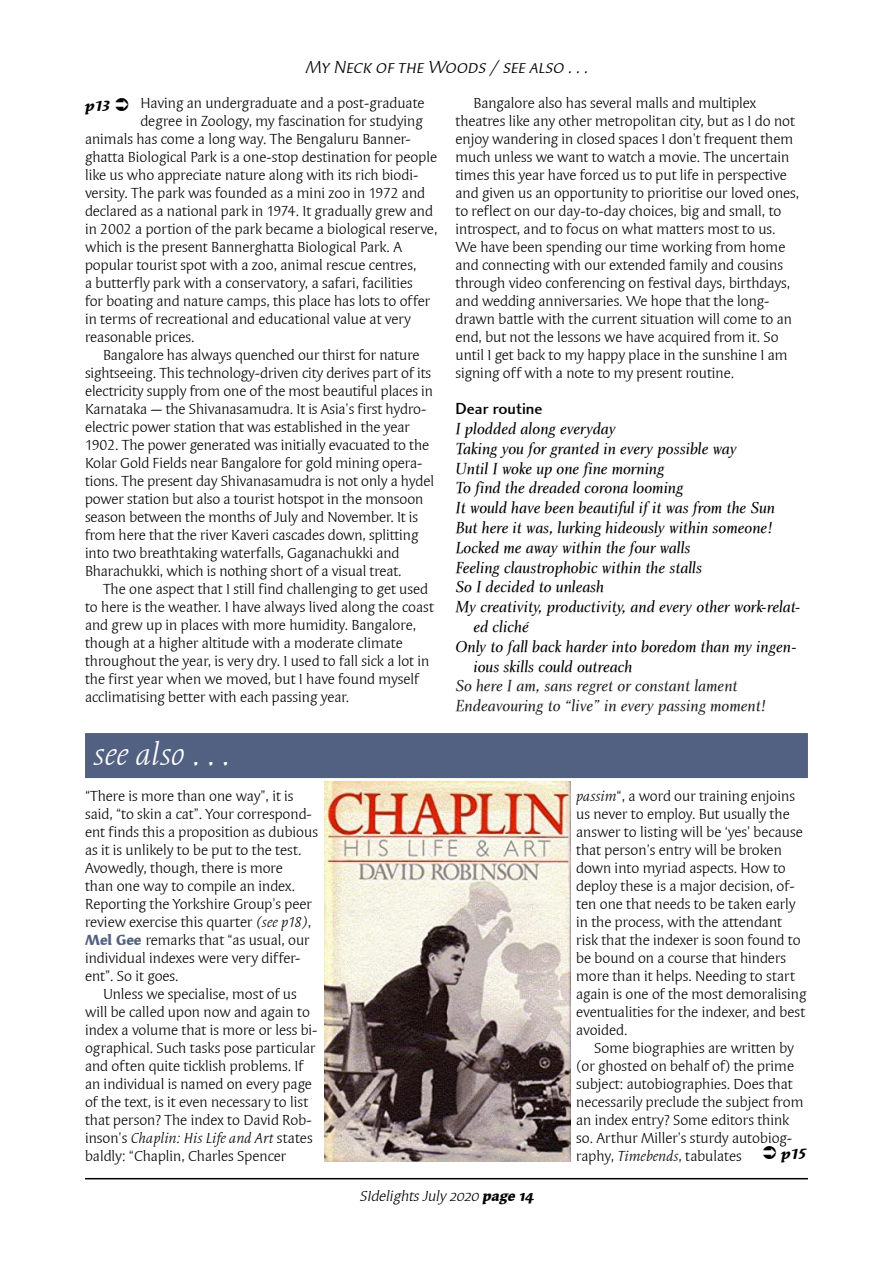
<style>
.page{position:relative;width:893px;height:1263px;background:#fff}
.page>*{position:absolute;margin:0;border:0;box-sizing:border-box;transform-origin:0 0}
.t1{font:italic 33px "Syndor OSITCTT Book";color:#fff}
.t2{font:italic 18px "Syndor SCITCTT Book";color:#000}
.t3{font:16.5px "Charlotte Book Italic LET";color:#000}
.t4{font:16.5px/19.8px "Charlotte Book Italic LET";color:#222}
.t5{font:16.5px "Charlotte Sans Medium LET";color:#000}
.t6{font:15px/18px "Syndor ITCTT Book";color:#000}
.t7{font:italic 15px "Syndor OSITCTT Book";color:#000}
.t8{font:italic 15px "Syndor ITCTT Bold";letter-spacing:-.05em;color:#000}
.s1{font-style:normal}
.s2{font-style:italic}
.s3{font-family:"Syndor ITCTT Bold";color:#526181}
.s4{font-family:"Syndor OSITCTT Bold"}
</style>
<div class="page">
<hr style="left:85px;top:1178px;width:723px;height:1px;background:#000">
<div style="left:85px;top:733px;width:723px;height:45px;background:#526181"></div>
<img style="left:324px;top:782px;width:246px;height:379px">
<p class="t2" style="left:305px;top:57px;width:288px">My Neck of the Woods / see also ...</p>
<p class="t6" style="left:140px;top:94px;width:286px">Having an undergraduate and a post-graduate</p>
<p class="t6" style="left:140px;top:112px;width:284px">degree in Zoology, my fascination for studying</p>
<p class="t6" style="left:85px;top:130px;width:326px">animals has come a long way. The Bengaluru Banner-</p>
<p class="t6" style="left:85px;top:148px;width:353px">ghatta Biological Park is a one-stop destination for people</p>
<p class="t6" style="left:85px;top:166px;width:335px">like us who appreciate nature along with its rich biodi-</p>
<p class="t6" style="left:85px;top:184px;width:342px">versity. The park was founded as a mini zoo in 1972 and</p>
<p class="t6" style="left:85px;top:202px;width:349px">declared as a national park in 1974. It gradually grew and</p>
<p class="t6" style="left:85px;top:220px;width:354px">in 2002 a portion of the park became a biological reserve,</p>
<p class="t6" style="left:85px;top:238px;width:319px">which is the present Bannerghatta Biological Park. A</p>
<p class="t6" style="left:85px;top:256px;width:333px">popular tourist spot with a zoo, animal rescue centres,</p>
<p class="t6" style="left:85px;top:274px;width:329px">a butterfly park with a conservatory, a safari, facilities</p>
<p class="t6" style="left:85px;top:292px;width:347px">for boating and nature camps, this place has lots to offer</p>
<p class="t6" style="left:85px;top:310px;width:327px">in terms of recreational and educational value at very</p>
<p class="t6" style="left:85px;top:328px;width:111px">reasonable prices.</p>
<p class="t6" style="left:103px;top:346px;width:318px">Bangalore has always quenched our thirst for nature</p>
<p class="t6" style="left:85px;top:364px;width:348px">sightseeing. This technology-driven city derives part of its</p>
<p class="t6" style="left:85px;top:382px;width:349px">electricity supply from one of the most beautiful places in</p>
<p class="t6" style="left:85px;top:400px;width:343px">Karnataka — the Shivanasamudra. It is Asia’s first hydro-</p>
<p class="t6" style="left:85px;top:418px;width:326px">electric power station that was established in the year</p>
<p class="t6" style="left:85px;top:436px;width:346px">1902. The power generated was initially evacuated to the</p>
<p class="t6" style="left:85px;top:454px;width:339px">Kolar Gold Fields near Bangalore for gold mining opera-</p>
<p class="t6" style="left:85px;top:472px;width:351px">tions. The present day Shivanasamudra is not only a hydel</p>
<p class="t6" style="left:85px;top:490px;width:340px">power station but also a tourist hotspot in the monsoon</p>
<p class="t6" style="left:85px;top:508px;width:335px">season between the months of July and November. It is</p>
<p class="t6" style="left:85px;top:526px;width:335px">from here that the river Kaveri cascades down, splitting</p>
<p class="t6" style="left:85px;top:544px;width:316px">into two breathtaking waterfalls, Gaganachukki and</p>
<p class="t6" style="left:85px;top:562px;width:318px">Bharachukki, which is nothing short of a visual treat.</p>
<p class="t6" style="left:103px;top:580px;width:327px">The one aspect that I still find challenging to get used</p>
<p class="t6" style="left:85px;top:598px;width:350px">to here is the weather. I have always lived along the coast</p>
<p class="t6" style="left:85px;top:616px;width:333px">and grew up in places with more humidity. Bangalore,</p>
<p class="t6" style="left:85px;top:634px;width:319px">though at a higher altitude with a moderate climate</p>
<p class="t6" style="left:85px;top:652px;width:346px">throughout the year, is very dry. I used to fall sick a lot in</p>
<p class="t6" style="left:85px;top:670px;width:336px">the first year when we moved, but I have found myself</p>
<p class="t6" style="left:85px;top:688px;width:266px">acclimatising better with each passing year.</p>
<p class="t8" style="left:85px;top:97px;width:27px">p13</p>
<h1 class="t1" style="left:94px;top:736px;width:137px">see also <span class="s1">. . .</span></h1>
<p class="t6" style="left:85px;top:787px;width:234px">“There is more than one way”, it is said, “to skin a cat”. Your correspond&shy;ent finds this a proposition as dubious as it is unlikely to be put to the test.<br>Avowedly, though, there is more<br>than one way to compile an index.<br>Reporting the Yorkshire Group’s peer review exercise this quarter <span class="s2">(see p18)</span>, <span class="s3">Mel Gee</span> remarks that “as usual, our individual indexes were very differ&shy;ent”. So it goes.</p>
<p class="t6" style="left:85px;top:985px;width:234px;text-indent:18px">Unless we specialise, most of us will be called upon now and again to index a volume that is more or less bi&shy;ographical. Such tasks pose particular and often quite ticklish problems. If an individual is named on every page of the text, is it even necessary to list that person? The index to David Rob&shy;inson’s <span class="s2">Chaplin: His Life and Art</span> states baldly: “Chaplin, Charles Spencer</p>
<p class="t6" style="left:455px;top:94px;width:345px;text-indent:18px">Bangalore also has several malls and multiplex theatres like any other metropolitan city, but as I do not enjoy wandering in closed spaces I don’t frequent them much unless we want to watch a movie. The uncertain times this year have forced us to put life in perspective and given us an opportunity to prioritise our loved ones, to reflect on our day-to-day choices, big and small, to introspect, and to focus on what matters most to us.<br>We have been spending our time working from home and connecting with our extended family and cousins through video conferencing on festival days, birthdays, and wedding anniversaries. We hope that the long&shy;drawn battle with the current situation will come to an end, but not the lessons we have acquired from it. So until I get back to my happy place in the sunshine I am signing off with a note to my present routine.</p>
<p class="t5" style="left:455px;top:399px;width:89px">Dear routine</p>
<p class="t3" style="left:455px;top:420px;width:162px">I plodded along everyday</p>
<p class="t3" style="left:455px;top:439px;width:283px">Taking you for granted in every possible way</p>
<p class="t3" style="left:455px;top:459px;width:211px">Until I woke up one fine morning</p>
<p class="t3" style="left:455px;top:479px;width:229px">To find the dreaded corona looming</p>
<p class="t3" style="left:455px;top:499px;width:321px">It would have been beautiful if it was from the Sun</p>
<p class="t3" style="left:455px;top:519px;width:319px">But here it was, lurking hideously within someone!</p>
<p class="t3" style="left:455px;top:538px;width:237px">Locked me away within the four walls</p>
<p class="t3" style="left:455px;top:558px;width:248px">Feeling claustrophobic within the stalls</p>
<p class="t3" style="left:455px;top:578px;width:150px">So I decided to unleash</p>
<p class="t3" style="left:455px;top:598px;width:347px">My creativity, productivity, and every other work-relat-</p>
<p class="t3" style="left:473px;top:618px;width:57px">ed cliché</p>
<p class="t3" style="left:455px;top:637px;width:343px">Only to fall back harder into boredom than my ingen-</p>
<p class="t3" style="left:473px;top:657px;width:160px">ious skills could outreach</p>
<p class="t4" style="left:455px;top:676px;width:312px">So here I am, sans regret or constant lament<br>Endeavouring to “live” in every passing moment!</p>
<p class="t6" style="left:576px;top:787px;width:232px"><span class="s2">passim</span>“, a word our training enjoins us never to employ. But usually the answer to listing will be ‘yes’ because that person’s entry will be broken down into myriad aspects. How to deploy these is a major decision, of&shy;ten one that needs to be taken early in the process, with the attendant risk that the indexer is soon found to be bound on a course that hinders more than it helps. Needing to start again is one of the most demoralising eventualities for the indexer, and best avoided.</p>
<p class="t6" style="left:576px;top:1039px;width:229px;text-indent:18px">Some biographies are written by (or ghosted on behalf of) the prime subject: autobiographies. Does that necessarily preclude the subject from an index entry? Some editors think so. Arthur Miller’s sturdy autobiog&shy;raphy, <span class="s2">Timebends</span>, tabulates</p>
<p class="t8" style="left:781px;top:1145px;width:27px">p15</p>
<p class="t7" style="left:359px;top:1188px;width:179px">SIdelights July 2020 <span class="s4">page 14</span></p>
</div>
